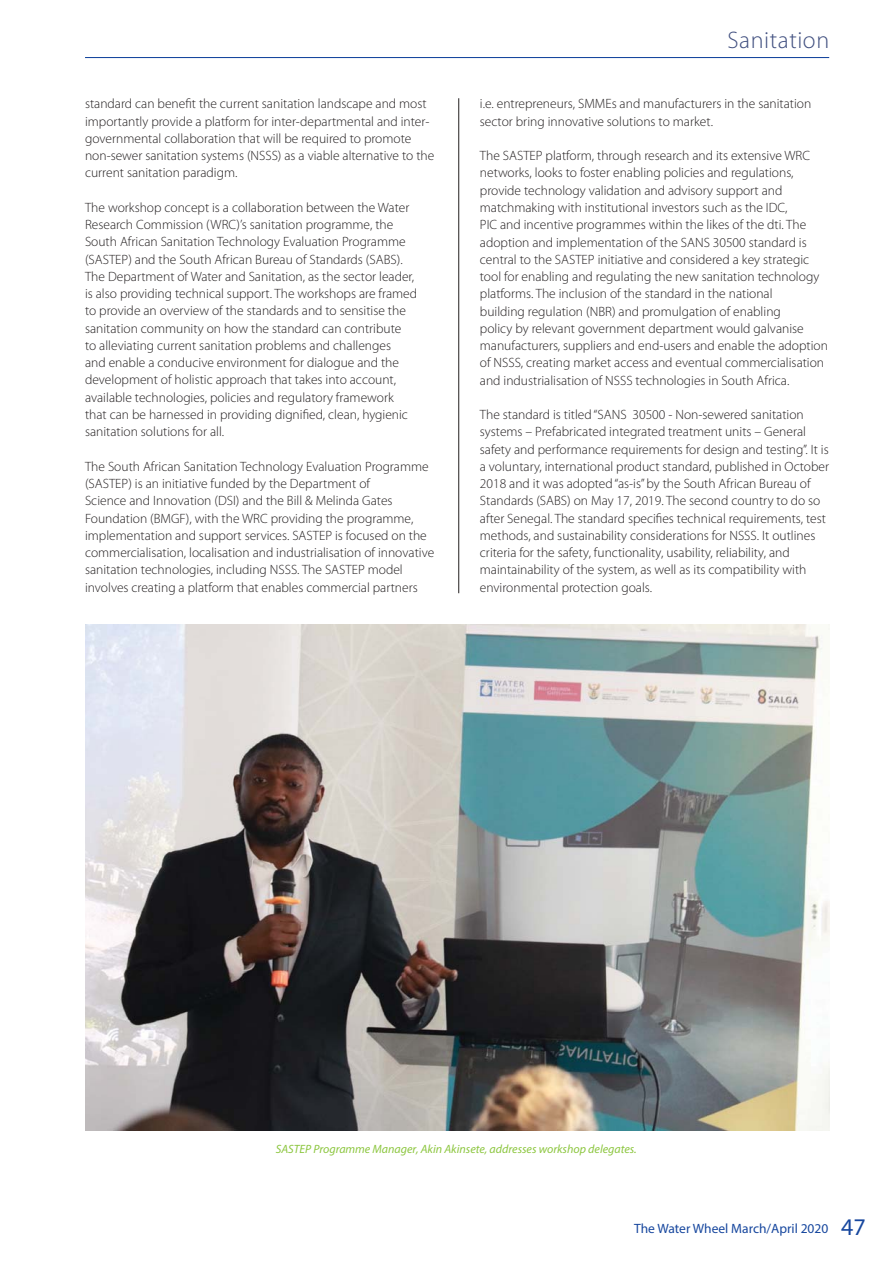
<style>
.page{position:relative;width:893px;height:1263px;background:#fff}
.page>*{position:absolute;margin:0;border:0;box-sizing:border-box;transform-origin:0 0}
.t1{font:300 24px "Myriad Pro";letter-spacing:.025em;color:#415080}
.t2{font:300 13.5px/17.2px "Myriad Pro";color:#231f20}
.t3{font:13.5px "Myriad Pro";color:#17479e}
.t4{font:italic 12px "Myriad Pro";color:#8cc63f}
.s1{font-size:24px}
</style>
<div class="page">
<hr style="left:85px;top:57px;width:744px;height:1px;background:#17479e">
<hr style="left:458px;top:98px;width:1px;height:495px;background:#231f20">
<img style="left:85px;top:625px;width:744px;height:505px">
<p class="t2" style="left:85px;top:97px;width:351px">standard can benefit the current sanitation landscape and most importantly provide a platform for inter-departmental and inter&shy;governmental collaboration that will be required to promote non-sewer sanitation systems (NSSS) as a viable alternative to the current sanitation paradigm.</p>
<p class="t2" style="left:85px;top:200px;width:334px">The workshop concept is a collaboration between the Water Research Commission (WRC)’s sanitation programme, the South African Sanitation Technology Evaluation Programme (SASTEP) and the South African Bureau of Standards (SABS).<br>The Department of Water and Sanitation, as the sector leader, is also providing technical support. The workshops are framed to provide an overview of the standards and to sensitise the sanitation community on how the standard can contribute<br>to alleviating current sanitation problems and challenges<br>and enable a conducive environment for dialogue and the development of holistic approach that takes into account, available technologies, policies and regulatory framework that can be harnessed in providing dignified, clean, hygienic sanitation solutions for all.</p>
<p class="t2" style="left:85px;top:459px;width:351px">The South African Sanitation Technology Evaluation Programme (SASTEP) is an initiative funded by the Department of<br>Science and Innovation (DSI) and the Bill &amp; Melinda Gates Foundation (BMGF), with the WRC providing the programme, implementation and support services. SASTEP is focused on the commercialisation, localisation and industrialisation of innovative sanitation technologies, including NSSS. The SASTEP model involves creating a platform that enables commercial partners</p>
<h1 class="t1" style="left:727px;top:31px;width:103px">Sanitation</h1>
<p class="t2" style="left:480px;top:97px;width:333px">i.e. entrepreneurs, SMMEs and manufacturers in the sanitation sector bring innovative solutions to market.</p>
<p class="t2" style="left:480px;top:148px;width:350px">The SASTEP platform, through research and its extensive WRC networks, looks to foster enabling policies and regulations, provide technology validation and advisory support and matchmaking with institutional investors such as the IDC,<br>PIC and incentive programmes within the likes of the dti. The adoption and implementation of the SANS 30500 standard is central to the SASTEP initiative and considered a key strategic tool for enabling and regulating the new sanitation technology platforms. The inclusion of the standard in the national<br>building regulation (NBR) and promulgation of enabling<br>policy by relevant government department would galvanise manufacturers, suppliers and end-users and enable the adoption of NSSS, creating market access and eventual commercialisation and industrialisation of NSSS technologies in South Africa.</p>
<p class="t2" style="left:480px;top:407px;width:351px">The standard is titled “SANS 30500 - Non-sewered sanitation systems – Prefabricated integrated treatment units – General safety and performance requirements for design and testing”. It is a voluntary, international product standard, published in October 2018 and it was adopted “as-is” by the South African Bureau of Standards (SABS) on May 17, 2019. The second country to do so after Senegal. The standard specifies technical requirements, test methods, and sustainability considerations for NSSS. It outlines criteria for the safety, functionality, usability, reliability, and maintainability of the system, as well as its compatibility with environmental protection goals.</p>
<p class="t4" style="left:276px;top:1144px;width:362px">SASTEP Programme Manager, Akin Akinsete, addresses workshop delegates.</p>
<p class="t3" style="left:634px;top:1223px;width:233px">The Water Wheel March/April 2020 <span class="s1">47</span></p>
</div>
